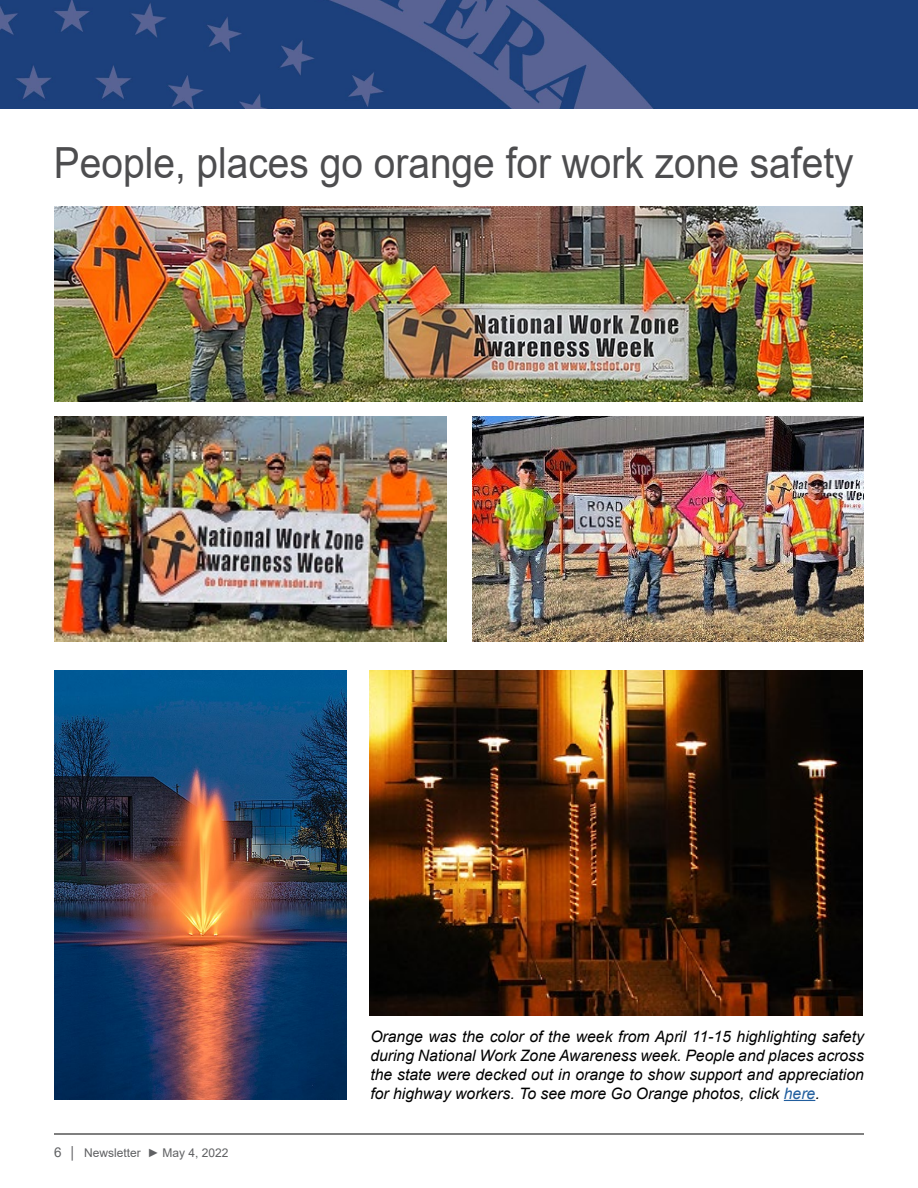
<style>
.page{position:relative;width:918px;height:1188px;background:#fff}
.page>*{position:absolute;margin:0;border:0;box-sizing:border-box;transform-origin:0 0}
.t1{font:42.9px "Arial";color:#4d4d4f;scale:.91 1}
.t2{font:italic 15.75px/18.9px "Arial";color:#000;text-align:justify}
.t3{font:12px "Arial";color:#606163}
.s1{font-size:13.5px}
.s2{color:#215e9e}
</style>
<div class="page">
<img style="left:0;top:0;width:918px;height:109px">
<hr style="left:54px;top:1134px;width:810px;height:1px;background:#000">
<img style="left:472px;top:417px;width:392px;height:225px">
<img style="left:55px;top:417px;width:391px;height:225px">
<img style="left:369px;top:670px;width:494px;height:346px">
<img style="left:55px;top:207px;width:807px;height:195px">
<hr style="left:784px;top:1100px;width:31px;height:1px;background:#215e9e">
<img style="left:55px;top:670px;width:291px;height:429px">
<h1 class="t1" style="left:54px;top:134px;width:880px">People, places go orange for work zone safety</h1>
<p class="t3" style="left:54px;top:1144px;width:176px"><span class="s1">6</span> │ Newsletter ► May 4, 2022</p>
<p class="t2" style="left:370px;top:1027px;width:495px">Orange was the color of the week from April 11-15 highlighting safety during National Work Zone Awareness week. People and places across the state were decked out in orange to show support and appreciation for highway workers. To see more Go Orange photos, click <span class="s2">here</span>.</p>
</div>
